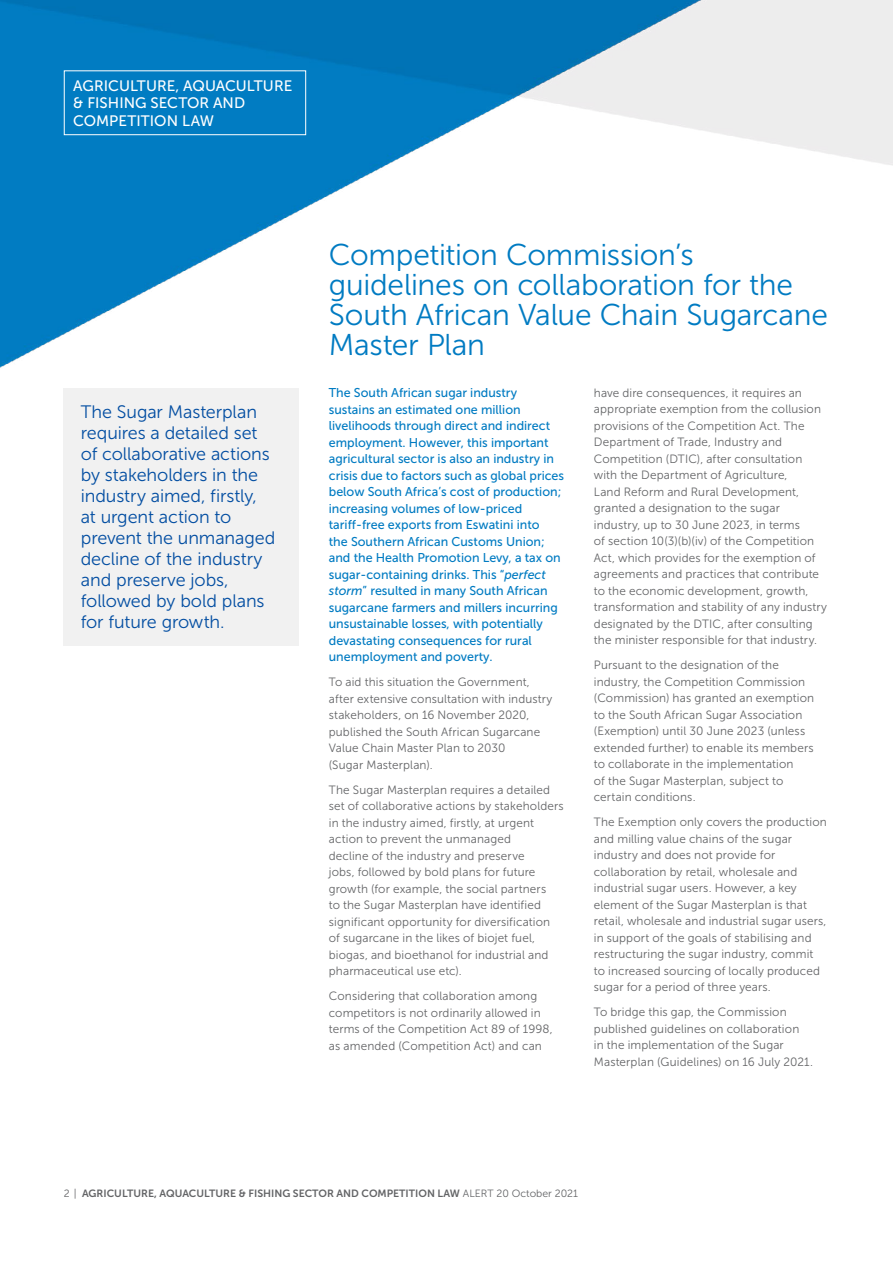
<style>
.page{position:relative;width:893px;height:1263px;background:#fff}
.page>*{position:absolute;margin:0;border:0;box-sizing:border-box;transform-origin:0 0}
.t1{font:30px/30px "Museo Sans 300";letter-spacing:-.01em;color:#007bc2}
.t2{font:18px/21px "Museo Sans 300";letter-spacing:-.005em;color:#034ea2}
.t3{font:15.15px/17.1px "Museo Sans 500";letter-spacing:.005em;color:#fff}
.t4{font:12.75px/16.5px "Museo Sans 500";color:#007bc2}
.t5{font:12px/16.5px "Museo Sans 300";letter-spacing:.01em;color:#636466}
.t6{font:10.5px "Museo Sans 700";color:#636466}
.s1{font-style:italic}
.s2{font-family:"Museo Sans 300"}
</style>
<div class="page">
<img style="left:0;top:0;width:893px;height:490px">
<div style="left:64px;top:388px;width:235px;height:257px;background:#f1f1f1"></div>
<div style="left:64px;top:70px;width:242px;height:65px;border:1px solid #fff"></div>
<p class="t3" style="left:73px;top:78px;width:221px">AGRICULTURE, AQUACULTURE &amp; FISHING SECTOR AND<br>COMPETITION LAW</p>
<p class="t2" style="left:81px;top:402px;width:196px">The Sugar Masterplan requires a detailed set of collaborative actions by stakeholders in the industry aimed, firstly, at urgent action to prevent the unmanaged decline of the industry and preserve jobs, followed by bold plans for future growth.</p>
<h1 class="t1" style="left:329px;top:240px;width:501px">Competition Commission’s guidelines on collaboration for the<br>South African Value Chain Sugarcane<br>Master Plan</h1>
<p class="t4" style="left:329px;top:385px;width:237px">The South African sugar industry sustains an estimated one million livelihoods through direct and indirect employment. However, this important agricultural sector is also an industry in crisis due to factors such as global prices below South Africa’s cost of production; increasing volumes of low-priced tariff-free exports from Eswatini into<br>the Southern African Customs Union; and the Health Promotion Levy, a tax on sugar-containing drinks. This “<span class="s1">perfect storm</span>” resulted in many South African sugarcane farmers and millers incurring unsustainable losses, with potentially devastating consequences for rural unemployment and poverty.</p>
<p class="t5" style="left:329px;top:674px;width:225px">To aid this situation the Government, after extensive consultation with industry stakeholders, on 16 November 2020, published the South African Sugarcane Value Chain Master Plan to 2030<br>(Sugar Masterplan).</p>
<p class="t5" style="left:329px;top:782px;width:236px">The Sugar Masterplan requires a detailed set of collaborative actions by stakeholders in the industry aimed, firstly, at urgent action to prevent the unmanaged<br>decline of the industry and preserve<br>jobs, followed by bold plans for future growth (for example, the social partners<br>to the Sugar Masterplan have identified significant opportunity for diversification of sugarcane in the likes of biojet fuel, biogas, and bioethanol for industrial and pharmaceutical use etc).</p>
<p class="t5" style="left:329px;top:988px;width:225px">Considering that collaboration among competitors is not ordinarily allowed in terms of the Competition Act 89 of 1998, as amended (Competition Act) and can</p>
<p class="t5" style="left:594px;top:384px;width:235px">have dire consequences, it requires an appropriate exemption from the collusion provisions of the Competition Act. The Department of Trade, Industry and Competition (DTIC), after consultation with the Department of Agriculture,<br>Land Reform and Rural Development, granted a designation to the sugar industry, up to 30 June 2023, in terms<br>of section 10(3)(b)(iv) of the Competition Act, which provides for the exemption of agreements and practices that contribute to the economic development, growth, transformation and stability of any industry designated by the DTIC, after consulting the minister responsible for that industry.</p>
<p class="t5" style="left:594px;top:657px;width:222px">Pursuant to the designation of the industry, the Competition Commission (Commission) has granted an exemption to the South African Sugar Association (Exemption) until 30 June 2023 (unless extended further) to enable its members to collaborate in the implementation<br>of the Sugar Masterplan, subject to certain conditions.</p>
<p class="t5" style="left:594px;top:814px;width:235px">The Exemption only covers the production and milling value chains of the sugar industry and does not provide for collaboration by retail, wholesale and industrial sugar users. However, a key element of the Sugar Masterplan is that retail, wholesale and industrial sugar users, in support of the goals of stabilising and restructuring the sugar industry, commit to increased sourcing of locally produced sugar for a period of three years.</p>
<p class="t5" style="left:594px;top:1004px;width:221px">To bridge this gap, the Commission published guidelines on collaboration<br>in the implementation of the Sugar Masterplan (Guidelines) on 16 July 2021.</p>
<p class="t6" style="left:64px;top:1187px;width:516px"><span class="s2">2 |</span> AGRICULTURE, AQUACULTURE &amp; FISHING SECTOR AND COMPETITION LAW <span class="s2">ALERT 20 October 2021</span></p>
</div>
